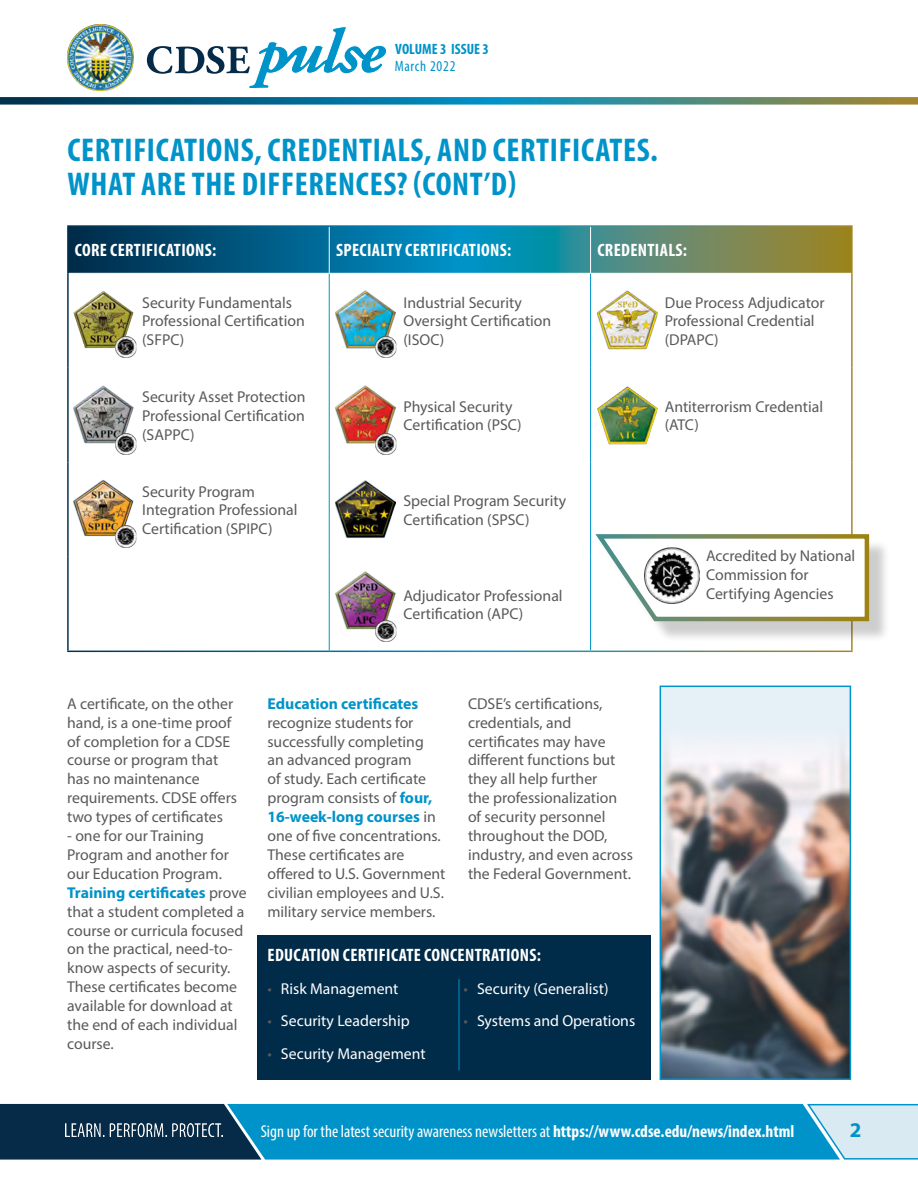
<style>
.page{position:relative;width:918px;height:1188px;background:#fff}
.page>*{position:absolute;margin:0;border:0;box-sizing:border-box;transform-origin:0 0}
.t1{font:700 condensed 33px/34.5px "Myriad Pro";letter-spacing:.02em;color:#0093c9}
.t2{font:700 21px "Myriad Pro";color:#0093c9}
.t3{font:700 condensed 18px "Myriad Pro";letter-spacing:.02em;color:#fff}
.t4{font:condensed 17.25px "Myriad Pro";color:#fff}
.body{font:15.75px/18.9px "Myriad Pro";color:#58595b}
.t5{font:15.75px "Myriad Pro";color:#fff}
.t6{font:700 condensed 15px "Myriad Pro";color:#0093c9}
.t7{font:condensed 15px "Myriad Pro";letter-spacing:.05em;color:#0093c9}
.s1{font-weight:700;color:#0093c9}
.s2{color:#58595b}
.s3{font-weight:700}
</style>
<div class="page">
<svg style="left:0;top:1103px;width:918px;height:57px;background:#1e87b1"></svg>
<img style="left:67px;top:24px;width:67px;height:67px">
<svg style="left:147px;top:26px;width:240px;height:61px"></svg>
<img style="left:65px;top:1124px;width:157px;height:13px">
<div style="left:257px;top:935px;width:394px;height:145px;background:#002b49"></div>
<svg style="left:0;top:97px;width:918px;height:8px;background:#347c88"></svg>
<svg style="left:69px;top:227px;width:782px;height:46px;background:#29747f"></svg>
<hr style="left:329px;top:227px;width:1px;height:46px;background:#fff">
<hr style="left:590px;top:227px;width:1px;height:46px;background:#fff">
<hr style="left:329px;top:274px;width:1px;height:94px;background:#0093c9">
<hr style="left:590px;top:274px;width:1px;height:94px;background:#0093c9">
<hr style="left:329px;top:368px;width:1px;height:94px;background:#0093c9">
<hr style="left:590px;top:368px;width:1px;height:94px;background:#0093c9">
<hr style="left:329px;top:462px;width:1px;height:95px;background:#0093c9">
<hr style="left:590px;top:462px;width:1px;height:95px;background:#0093c9">
<hr style="left:329px;top:557px;width:1px;height:94px;background:#0093c9">
<hr style="left:590px;top:557px;width:1px;height:94px;background:#0093c9">
<img style="left:74px;top:291px;width:60px;height:57px">
<img style="left:335px;top:290px;width:60px;height:59px">
<img style="left:598px;top:290px;width:60px;height:60px">
<img style="left:74px;top:385px;width:60px;height:59px">
<img style="left:335px;top:385px;width:60px;height:59px">
<img style="left:598px;top:386px;width:60px;height:59px">
<img style="left:74px;top:480px;width:60px;height:57px">
<img style="left:335px;top:480px;width:60px;height:59px">
<img style="left:335px;top:572px;width:60px;height:58px">
<hr style="left:459px;top:979px;width:1px;height:91px;background:#0093c9">
<div style="left:660px;top:686px;width:190px;height:393px;background:#e6f0f7"></div>
<img style="left:663px;top:745px;width:185px;height:332px">
<div style="left:660px;top:686px;width:191px;height:394px;border:2px solid #0093c9"></div>
<img style="left:115px;top:336px;width:21px;height:22px">
<img style="left:375px;top:336px;width:22px;height:22px">
<img style="left:375px;top:621px;width:22px;height:21px">
<img style="left:115px;top:433px;width:21px;height:21px">
<img style="left:375px;top:433px;width:22px;height:21px">
<img style="left:115px;top:526px;width:21px;height:21px">
<div style="left:602px;top:540px;width:289px;height:103px;background:#000;opacity:.2"></div>
<svg style="left:591px;top:532px;width:280px;height:91px"></svg>
<img style="left:644px;top:547px;width:56px;height:56px">
<p class="t6" style="left:395px;top:40px;width:95px">VOLUME 3 ISSUE 3</p>
<p class="t7" style="left:395px;top:57px;width:62px">March 2022</p>
<h1 class="t1" style="left:67px;top:132px;width:592px">CERTIFICATIONS, CREDENTIALS, AND CERTIFICATES.<br>WHAT ARE THE DIFFERENCES? (CONT’D)</h1>
<p class="t3" style="left:75px;top:239px;width:143px">CORE CERTIFICATIONS:</p>
<p class="t3" style="left:336px;top:239px;width:177px">SPECIALTY CERTIFICATIONS:</p>
<p class="t3" style="left:597px;top:239px;width:91px">CREDENTIALS:</p>
<p class="body" style="left:142px;top:293px;width:164px">Security Fundamentals<br>Professional Certification (SFPC)</p>
<p class="body" style="left:403px;top:293px;width:149px">Industrial Security<br>Oversight Certification (ISOC)</p>
<p class="body" style="left:665px;top:293px;width:161px">Due Process Adjudicator<br>Professional Credential (DPAPC)</p>
<p class="body" style="left:142px;top:387px;width:165px;text-align:justify">Security Asset Protection Professional Certification (SAPPC)</p>
<p class="body" style="left:403px;top:397px;width:120px">Physical Security<br>Certification (PSC)</p>
<p class="body" style="left:665px;top:397px;width:160px">Antiterrorism Credential (ATC)</p>
<p class="body" style="left:142px;top:482px;width:157px">Security Program<br>Integration Professional<br>Certification (SPIPC)</p>
<p class="body" style="left:403px;top:491px;width:164px">Special Program Security<br>Certification (SPSC)</p>
<p class="body" style="left:403px;top:586px;width:161px">Adjudicator Professional<br>Certification (APC)</p>
<p class="body" style="left:67px;top:694px;width:171px">A certificate, on the other hand, is a one-time proof of completion for a CDSE course or program that has no maintenance requirements. CDSE offers two types of certificates</p>
<p class="body" style="left:67px;top:826px;width:181px">- one for our Training<br>Program and another for our Education Program.<br><span class="s1">Training certificates</span> prove that a student completed a course or curricula focused on the practical, need-to&shy;know aspects of security.<br>These certificates become available for download at the end of each individual course.</p>
<p class="body" style="left:468px;top:694px;width:166px">CDSE’s certifications, credentials, and certificates may have different functions but they all help further<br>the professionalization of security personnel throughout the DOD, industry, and even across the Federal Government.</p>
<p class="body" style="left:267px;top:694px;width:180px"><span class="s1">Education certificates </span>recognize students for successfully completing<br>an advanced program<br>of study. Each certificate program consists of <span class="s1">four,<br>16-week-long courses</span> in one of five concentrations.<br>These certificates are offered to U.S. Government civilian employees and U.S. military service members.</p>
<p class="t3" style="left:268px;top:944px;width:275px">EDUCATION CERTIFICATE CONCENTRATIONS:</p>
<p class="t5" style="left:267px;top:979px;width:133px"><span class="s2">•</span> Risk Management</p>
<p class="t5" style="left:267px;top:1011px;width:144px"><span class="s2">•</span> Security Leadership</p>
<p class="t5" style="left:267px;top:1044px;width:160px"><span class="s2">•</span> Security Management</p>
<p class="t5" style="left:464px;top:979px;width:147px"><span class="s2">•</span> Security (Generalist)</p>
<p class="t5" style="left:464px;top:1011px;width:173px"><span class="s2">•</span> Systems and Operations</p>
<p class="body" style="left:706px;top:546px;width:151px">Accredited by National<br>Commission for<br>Certifying Agencies</p>
<p class="t4" style="left:261px;top:1121px;width:535px">Sign up for the latest security awareness newsletters at <span class="s3">https://www.cdse.edu/news/index.html</span></p>
<h2 class="t2" style="left:850px;top:1116px;width:13px">2</h2>
</div>
